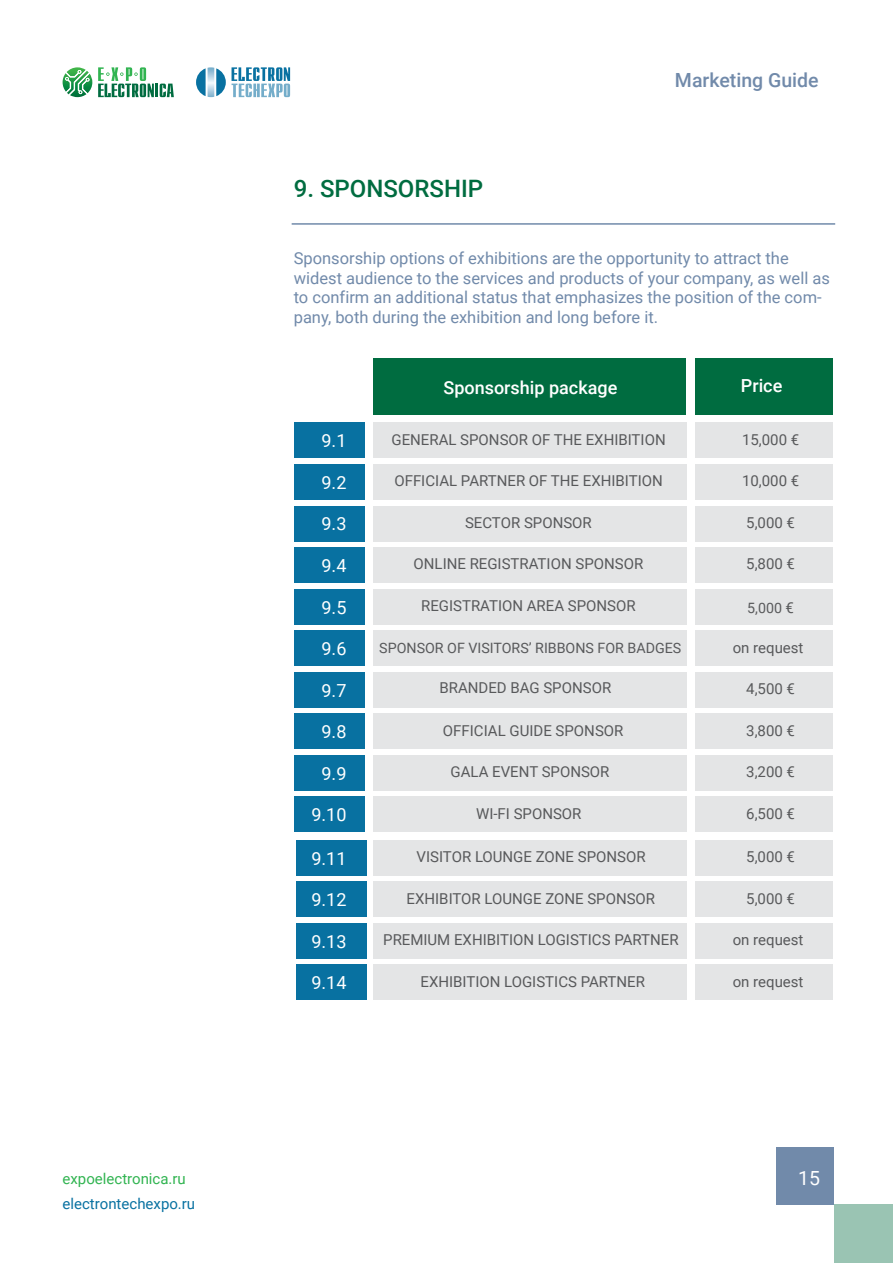
<style>
.page{position:relative;width:893px;height:1263px;background:#fff}
.page>*{position:absolute;margin:0;border:0;box-sizing:border-box;transform-origin:0 0}
.t1{font:500 24px "Roboto";color:#006c40}
.t2{font:500 19.5px "Roboto";color:#718aaa}
.t3{font:19.5px "Roboto";color:#fff}
.t4{font:18px "Roboto";color:#fff}
.t5{font:500 18px "Roboto";color:#fff}
.t6{font:16.5px/19.5px "Roboto";color:#718aaa}
.t7{font:15px "Roboto";color:#58595b}
.t8{font:15px "Roboto";color:#0871a1}
.t9{font:15px "Roboto";color:#31b451}
.t10{font:14.25px "Roboto";color:#58595b}
.s1{font-size:15px}
</style>
<div class="page">
<svg style="left:98px;top:67px;width:76px;height:30px"></svg>
<svg style="left:63px;top:67px;width:29px;height:30px"></svg>
<svg style="left:232px;top:67px;width:58px;height:30px"></svg>
<svg style="left:196px;top:67px;width:30px;height:30px"></svg>
<div style="left:834px;top:1204px;width:59px;height:59px;background:#9ac4b3"></div>
<div style="left:777px;top:1147px;width:57px;height:57px;background:#718aaa"></div>
<hr style="left:292px;top:223px;width:543px;height:2px;background:#718aaa">
<div style="left:294px;top:422px;width:71px;height:36px;background:#0871a1"></div>
<div style="left:374px;top:358px;width:312px;height:56px;background:#006c40"></div>
<div style="left:695px;top:358px;width:138px;height:56px;background:#006c40"></div>
<div style="left:374px;top:422px;width:313px;height:36px;background:#e4e5e6"></div>
<div style="left:695px;top:422px;width:138px;height:36px;background:#e4e5e6"></div>
<div style="left:294px;top:464px;width:71px;height:36px;background:#0871a1"></div>
<div style="left:374px;top:464px;width:313px;height:36px;background:#e4e5e6"></div>
<div style="left:695px;top:464px;width:138px;height:36px;background:#e4e5e6"></div>
<div style="left:294px;top:506px;width:71px;height:35px;background:#0871a1"></div>
<div style="left:374px;top:506px;width:313px;height:35px;background:#e4e5e6"></div>
<div style="left:695px;top:506px;width:138px;height:35px;background:#e4e5e6"></div>
<div style="left:294px;top:547px;width:71px;height:36px;background:#0871a1"></div>
<div style="left:374px;top:547px;width:313px;height:36px;background:#e4e5e6"></div>
<div style="left:695px;top:547px;width:138px;height:36px;background:#e4e5e6"></div>
<div style="left:294px;top:589px;width:71px;height:36px;background:#0871a1"></div>
<div style="left:374px;top:589px;width:313px;height:36px;background:#e4e5e6"></div>
<div style="left:695px;top:589px;width:138px;height:36px;background:#e4e5e6"></div>
<div style="left:294px;top:630px;width:71px;height:36px;background:#0871a1"></div>
<div style="left:374px;top:630px;width:313px;height:36px;background:#e4e5e6"></div>
<div style="left:695px;top:630px;width:138px;height:36px;background:#e4e5e6"></div>
<div style="left:294px;top:672px;width:71px;height:36px;background:#0871a1"></div>
<div style="left:374px;top:672px;width:313px;height:36px;background:#e4e5e6"></div>
<div style="left:695px;top:672px;width:138px;height:36px;background:#e4e5e6"></div>
<div style="left:294px;top:713px;width:71px;height:36px;background:#0871a1"></div>
<div style="left:374px;top:713px;width:313px;height:36px;background:#e4e5e6"></div>
<div style="left:695px;top:713px;width:138px;height:36px;background:#e4e5e6"></div>
<div style="left:294px;top:755px;width:71px;height:36px;background:#0871a1"></div>
<div style="left:374px;top:755px;width:313px;height:36px;background:#e4e5e6"></div>
<div style="left:695px;top:755px;width:138px;height:36px;background:#e4e5e6"></div>
<div style="left:294px;top:796px;width:71px;height:36px;background:#0871a1"></div>
<div style="left:374px;top:796px;width:313px;height:36px;background:#e4e5e6"></div>
<div style="left:695px;top:796px;width:138px;height:36px;background:#e4e5e6"></div>
<div style="left:297px;top:840px;width:70px;height:35px;background:#0871a1"></div>
<div style="left:374px;top:840px;width:313px;height:35px;background:#e4e5e6"></div>
<div style="left:695px;top:840px;width:138px;height:35px;background:#e4e5e6"></div>
<div style="left:297px;top:881px;width:70px;height:36px;background:#0871a1"></div>
<div style="left:374px;top:881px;width:313px;height:36px;background:#e4e5e6"></div>
<div style="left:695px;top:881px;width:138px;height:36px;background:#e4e5e6"></div>
<div style="left:297px;top:923px;width:70px;height:36px;background:#0871a1"></div>
<div style="left:374px;top:923px;width:313px;height:36px;background:#e4e5e6"></div>
<div style="left:695px;top:923px;width:138px;height:36px;background:#e4e5e6"></div>
<div style="left:297px;top:964px;width:70px;height:36px;background:#0871a1"></div>
<div style="left:374px;top:964px;width:313px;height:36px;background:#e4e5e6"></div>
<div style="left:695px;top:964px;width:138px;height:36px;background:#e4e5e6"></div>
<p class="t9" style="left:63px;top:1168px;width:125px">expoelectronica.ru</p>
<p class="t8" style="left:63px;top:1193px;width:134px">electrontechexpo.ru</p>
<h1 class="t1" style="left:294px;top:171px;width:191px">9. SPONSORSHIP</h1>
<h2 class="t2" style="left:675px;top:67px;width:145px">Marketing Guide</h2>
<p class="t6" style="left:294px;top:248px;width:538px">Sponsorship options of exhibitions are the opportunity to attract the widest audience to the services and products of your company, as well as to confirm an additional status that emphasizes the position of the com&shy;pany, both during the exhibition and long before it.</p>
<p class="t5" style="left:443px;top:375px;width:175px">Sponsorship package</p>
<p class="t5" style="left:741px;top:373px;width:43px">Price</p>
<p class="t4" style="left:321px;top:428px;width:26px">9.1</p>
<p class="t7" style="left:391px;top:429px;width:276px">GENERAL SPONSOR OF THE EXHIBITION</p>
<p class="t7" style="left:742px;top:429px;width:59px">15,000 €</p>
<p class="t4" style="left:321px;top:470px;width:26px">9.2</p>
<p class="t7" style="left:394px;top:470px;width:270px">OFFICIAL PARTNER OF THE EXHIBITION</p>
<p class="t7" style="left:742px;top:470px;width:59px">10,000 €</p>
<p class="t4" style="left:321px;top:511px;width:26px">9.3</p>
<p class="t7" style="left:465px;top:512px;width:128px">SECTOR SPONSOR</p>
<p class="t7" style="left:746px;top:512px;width:50px">5,000 €</p>
<p class="t4" style="left:321px;top:553px;width:26px">9.4</p>
<p class="t7" style="left:414px;top:554px;width:231px">ONLINE REGISTRATION SPONSOR</p>
<p class="t7" style="left:746px;top:554px;width:50px">5,800 €</p>
<p class="t4" style="left:321px;top:594px;width:26px">9.5</p>
<p class="t7" style="left:421px;top:595px;width:216px">REGISTRATION AREA SPONSOR</p>
<p class="t10" style="left:747px;top:598px;width:48px">5,000 <span class="s1">€</span></p>
<p class="t4" style="left:321px;top:636px;width:26px">9.6</p>
<p class="t10" style="left:379px;top:637px;width:303px">SPONSOR OF VISITORS’ RIBBONS FOR BADGES</p>
<p class="t7" style="left:733px;top:637px;width:72px">on request</p>
<p class="t4" style="left:321px;top:678px;width:26px">9.7</p>
<p class="t7" style="left:439px;top:677px;width:173px">BRANDED BAG SPONSOR</p>
<p class="t4" style="left:321px;top:719px;width:26px">9.8</p>
<p class="t7" style="left:443px;top:720px;width:182px">OFFICIAL GUIDE SPONSOR</p>
<p class="t7" style="left:746px;top:720px;width:50px">3,800 €</p>
<p class="t4" style="left:321px;top:761px;width:26px">9.9</p>
<p class="t7" style="left:451px;top:761px;width:160px">GALA EVENT SPONSOR</p>
<p class="t7" style="left:746px;top:761px;width:50px">3,200 €</p>
<p class="t4" style="left:311px;top:802px;width:37px">9.10</p>
<p class="t7" style="left:476px;top:803px;width:107px">WI-FI SPONSOR</p>
<p class="t7" style="left:746px;top:803px;width:50px">6,500 €</p>
<p class="t7" style="left:746px;top:678px;width:50px">4,500 €</p>
<p class="t4" style="left:311px;top:845px;width:37px">9.11</p>
<p class="t7" style="left:417px;top:846px;width:231px">VISITOR LOUNGE ZONE SPONSOR</p>
<p class="t7" style="left:746px;top:846px;width:50px">5,000 €</p>
<p class="t4" style="left:311px;top:887px;width:37px">9.12</p>
<p class="t7" style="left:407px;top:888px;width:250px">EXHIBITOR LOUNGE ZONE SPONSOR</p>
<p class="t7" style="left:746px;top:888px;width:50px">5,000 €</p>
<p class="t4" style="left:311px;top:928px;width:37px">9.13</p>
<p class="t7" style="left:383px;top:929px;width:297px">PREMIUM EXHIBITION LOGISTICS PARTNER</p>
<p class="t7" style="left:733px;top:929px;width:72px">on request</p>
<p class="t4" style="left:311px;top:970px;width:37px">9.14</p>
<p class="t7" style="left:420px;top:971px;width:226px">EXHIBITION LOGISTICS PARTNER</p>
<p class="t7" style="left:733px;top:971px;width:72px">on request</p>
<h2 class="t3" style="left:798px;top:1164px;width:23px">15</h2>
</div>
